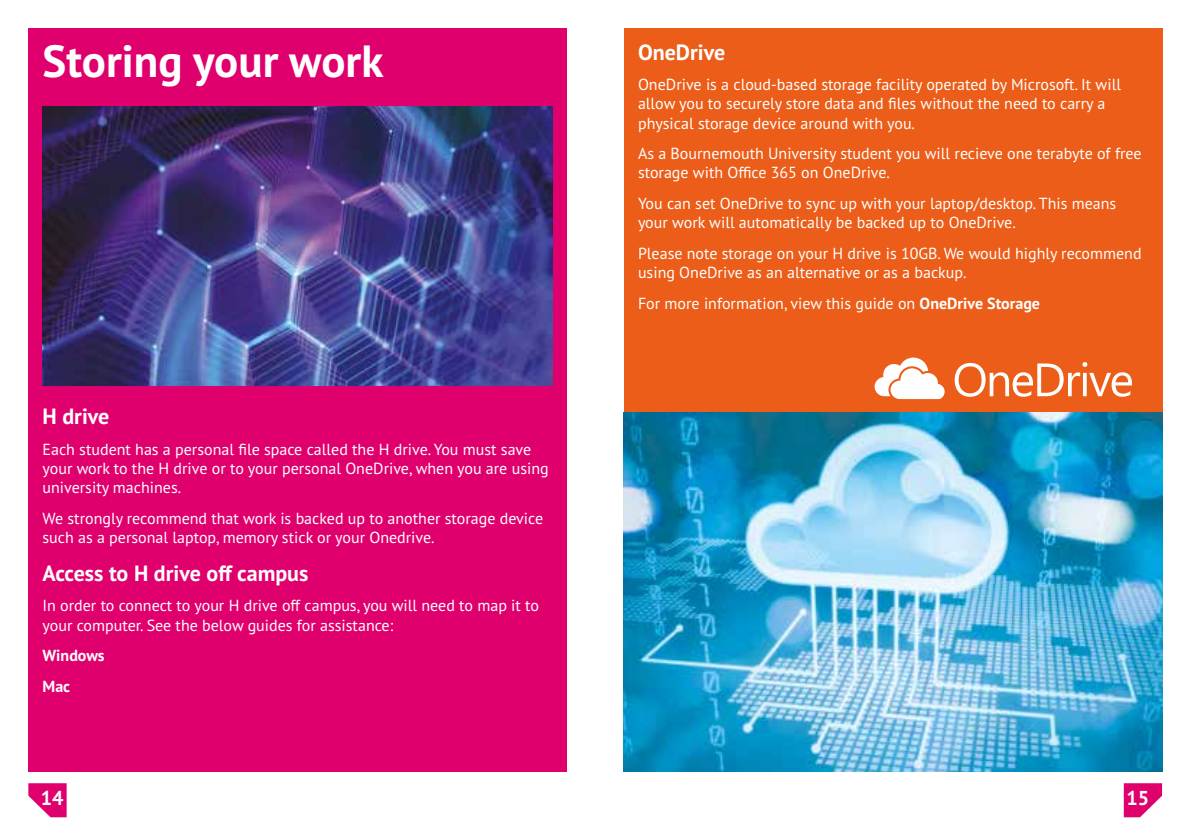
<style>
.page{position:relative;width:1191px;height:840px;background:#fff}
.page>*{position:absolute;margin:0;border:0;box-sizing:border-box;transform-origin:0 0}
.t1{font:700 45px "PT Sans Pro";color:#fff}
.t2{font:700 22px "PT Sans Pro";color:#fff}
.t3{font:700 20px "PT Sans Pro";color:#fff}
.t4{font:16px/19.2px "PT Sans Pro";color:#fff}
.t5{font:700 16px/30.6px "PT Sans Pro";color:#fff}
.s1{font-weight:700}
</style>
<div class="page">
<div style="left:624px;top:28px;width:538px;height:743px;background:#eb5d18"></div>
<div style="left:28px;top:28px;width:539px;height:743px;background:#e0006d"></div>
<img style="left:43px;top:107px;width:510px;height:279px">
<img style="left:624px;top:412px;width:538px;height:359px">
<svg style="left:954px;top:362px;width:178px;height:34px"></svg>
<svg style="left:874px;top:357px;width:70px;height:42px"></svg>
<svg style="left:28px;top:783px;width:39px;height:33px"></svg>
<svg style="left:1123px;top:783px;width:39px;height:33px"></svg>
<h1 class="t1" style="left:43px;top:32px;width:342px">Storing your work</h1>
<h2 class="t2" style="left:43px;top:401px;width:68px">H drive</h2>
<p class="t4" style="left:43px;top:439px;width:507px">Each student has a personal file space called the H drive. You must save your work to the H drive or to your personal OneDrive, when you are using university machines.</p>
<p class="t4" style="left:43px;top:508px;width:502px">We strongly recommend that work is backed up to another storage device such as a personal laptop, memory stick or your Onedrive.</p>
<h2 class="t2" style="left:43px;top:558px;width:267px">Access to H drive off campus</h2>
<p class="t4" style="left:43px;top:595px;width:498px">In order to connect to your H drive off campus, you will need to map it to your computer. See the below guides for assistance:</p>
<p class="t5" style="left:43px;top:639px;width:64px">Windows<br>Mac</p>
<h2 class="t2" style="left:638px;top:37px;width:89px">OneDrive</h2>
<p class="t4" style="left:638px;top:74px;width:484px">OneDrive is a cloud-based storage facility operated by Microsoft. It will allow you to securely store data and files without the need to carry a physical storage device around with you.</p>
<p class="t4" style="left:638px;top:143px;width:505px">As a Bournemouth University student you will recieve one terabyte of free storage with Office 365 on OneDrive.</p>
<p class="t4" style="left:638px;top:193px;width:480px">You can set OneDrive to sync up with your laptop/desktop. This means your work will automatically be backed up to OneDrive.</p>
<p class="t4" style="left:638px;top:243px;width:505px">Please note storage on your H drive is 10GB. We would highly recommend using OneDrive as an alternative or as a backup.</p>
<p class="t4" style="left:638px;top:293px;width:403px">For more information, view this guide on <span class="s1">OneDrive Storage</span></p>
<p class="t3" style="left:41px;top:784px;width:24px">14</p>
<p class="t3" style="left:1126px;top:784px;width:24px">15</p>
</div>
